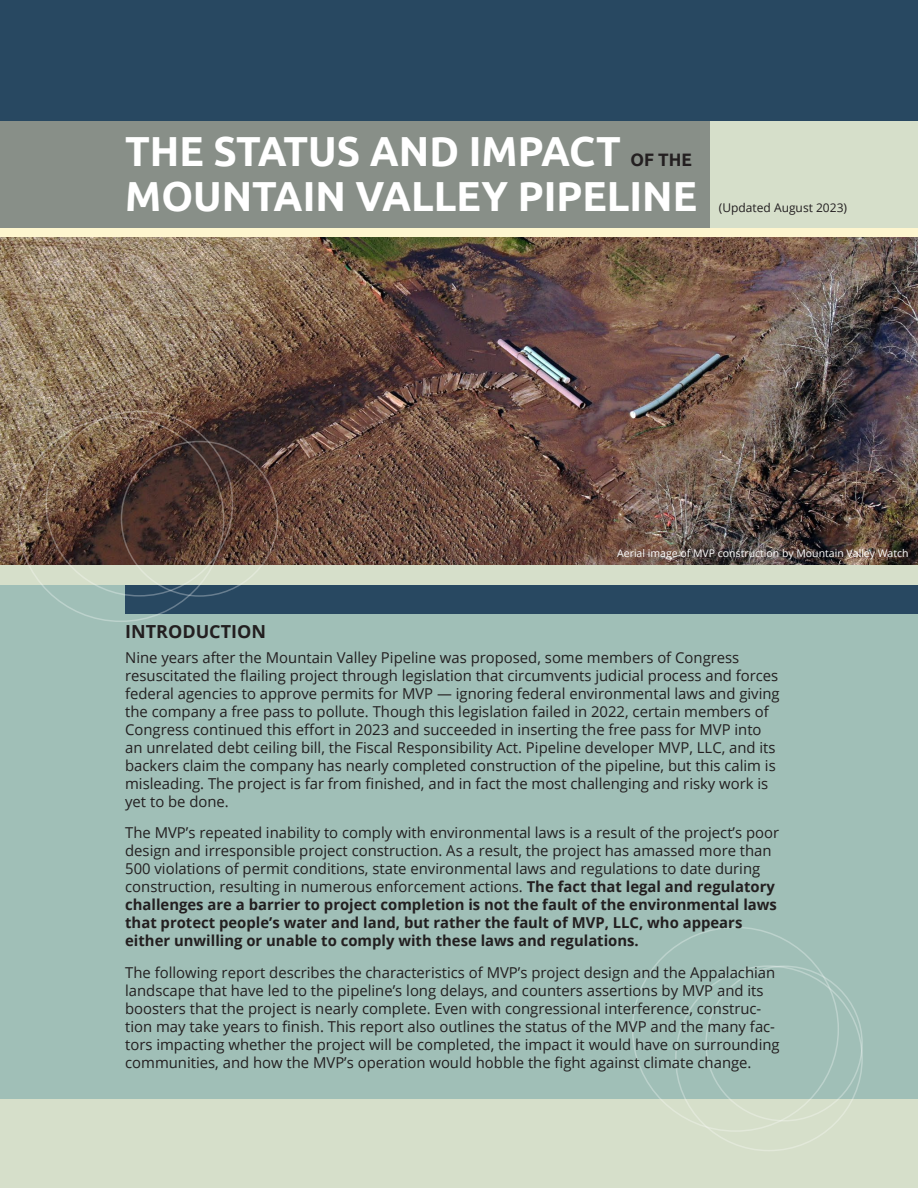
<style>
.page{position:relative;width:918px;height:1188px;background:#d6dfca}
.page>*{position:absolute;margin:0;border:0;box-sizing:border-box;transform-origin:0 0}
.t1{font:700 42px "Ubuntu";color:#fff;scale:.96 1}
.MAINHEAD{font:700 18px "Open Sans";color:#231f20}
.t2{font:700 18px "Ubuntu";color:#231f20;scale:.96 1}
.t3{font:15px/18px "Open Sans";color:#231f20}
.t4{font:12px "Open Sans";color:#231f20}
.t5{font:10.5px "Open Sans";color:#fff}
.s1{font-weight:700}
</style>
<div class="page">
<div style="left:0;top:121px;width:709px;height:108px;background:#888f88"></div>
<div style="left:0;top:585px;width:918px;height:514px;background:#a0bfb7"></div>
<div style="left:125px;top:586px;width:793px;height:28px;background:#284861"></div>
<div style="left:0;top:0;width:918px;height:121px;background:#284861"></div>
<div style="left:0;top:228px;width:918px;height:17px;background:#fef6cf"></div>
<img style="left:0;top:238px;width:918px;height:326px">
<p class="t1" style="left:125px;top:126px;width:518px">THE STATUS AND IMPACT</p>
<p class="t2" style="left:630px;top:149px;width:66px">OF THE</p>
<p class="t1" style="left:125px;top:171px;width:597px">MOUNTAIN VALLEY PIPELINE</p>
<p class="t4" style="left:719px;top:199px;width:130px">(Updated August 2023)</p>
<p class="t5" style="left:617px;top:546px;width:293px">Aerial image of MVP construction by Mountain Valley Watch</p>
<p class="MAINHEAD" style="left:125px;top:619px;width:142px">INTRODUCTION</p>
<p class="t3" style="left:125px;top:648px;width:656px">Nine years after the Mountain Valley Pipeline was proposed, some members of Congress resuscitated the flailing project through legislation that circumvents judicial process and forces federal agencies to approve permits for MVP — ignoring federal environmental laws and giving the company a free pass to pollute. Though this legislation failed in 2022, certain members of Congress continued this effort in 2023 and succeeded in inserting the free pass for MVP into an unrelated debt ceiling bill, the Fiscal Responsibility Act. Pipeline developer MVP, LLC, and its backers claim the company has nearly completed construction of the pipeline, but this calim is misleading. The project is far from finished, and in fact the most challenging and risky work is yet to be done.</p>
<p class="t3" style="left:125px;top:823px;width:656px">The MVP’s repeated inability to comply with environmental laws is a result of the project’s poor design and irresponsible project construction. As a result, the project has amassed more than 500 violations of permit conditions, state environmental laws and regulations to date during construction, resulting in numerous enforcement actions. <span class="s1">The fact that legal and regulatory challenges are a barrier to project completion is not the fault of the environmental laws that protect people’s water and land, but rather the fault of MVP, LLC, who appears either unwilling or unable to comply with these laws and regulations.</span></p>
<p class="t3" style="left:125px;top:963px;width:656px">The following report describes the characteristics of MVP’s project design and the Appalachian landscape that have led to the pipeline’s long delays, and counters assertions by MVP and its boosters that the project is nearly complete. Even with congressional interference, construc&shy;tion may take years to finish. This report also outlines the status of the MVP and the many fac&shy;tors impacting whether the project will be completed, the impact it would have on surrounding communities, and how the MVP’s operation would hobble the fight against climate change.</p>
</div>
